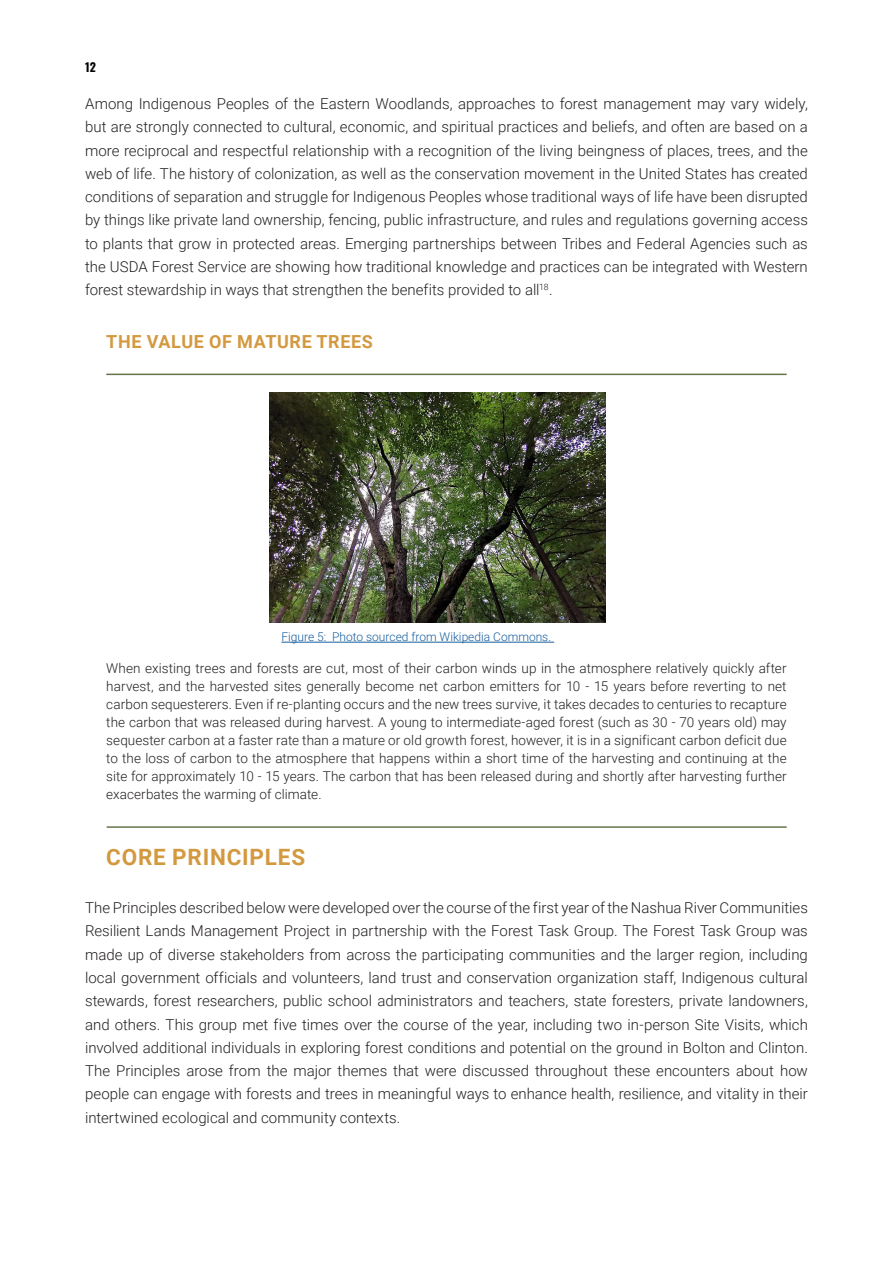
<style>
.page{position:relative;width:893px;height:1263px;background:#fff}
.page>*{position:absolute;margin:0;border:0;box-sizing:border-box;transform-origin:0 0}
.t1{font:700 22.5px "Roboto";letter-spacing:.035em;color:#d39940}
.t2{font:700 18px "Roboto";letter-spacing:.035em;color:#d39940}
.Leeza_s_mastermind{font:300 15px/23.2px "Roboto";color:#231f20;text-align:justify}
.Leeza_s_mastermind-2{font:300 13.5px/18px "Roboto";letter-spacing:.005em;color:#231f20;text-align:justify}
.t3{font:300 12px "Roboto";color:#175d9e}
.t4{font:700 12px "Oswald";color:#040503}
</style>
<div class="page">
<img style="left:270px;top:392px;width:335px;height:230px">
<hr style="left:106px;top:374px;width:681px;height:1px;background:#63754a">
<hr style="left:107px;top:826px;width:680px;height:2px;background:#63754a">
<hr style="left:281px;top:642px;width:273px;height:1px;background:#175d9e">
<p class="t4" style="left:85px;top:61px;width:12px">12</p>
<p class="Leeza_s_mastermind" style="left:85px;top:92px;width:724px">Among Indigenous Peoples of the Eastern Woodlands, approaches to forest management may vary widely, but are strongly connected to cultural, economic, and spiritual practices and beliefs, and often are based on a more reciprocal and respectful relationship with a recognition of the living beingness of places, trees, and the web of life. The history of colonization, as well as the conservation movement in the United States has created conditions of separation and struggle for Indigenous Peoples whose traditional ways of life have been disrupted by things like private land ownership, fencing, public infrastructure, and rules and regulations governing access to plants that grow in protected areas. Emerging partnerships between Tribes and Federal Agencies such as the USDA Forest Service are showing how traditional knowledge and practices can be integrated with Western forest stewardship in ways that strengthen the benefits provided to all<sup>18</sup>.</p>
<p class="t2" style="left:106px;top:328px;width:268px">THE VALUE OF MATURE TREES</p>
<p class="t3" style="left:281px;top:629px;width:271px">Figure 5: Photo sourced from Wikipedia Commons.</p>
<p class="Leeza_s_mastermind-2" style="left:106px;top:659px;width:682px">When existing trees and forests are cut, most of their carbon winds up in the atmosphere relatively quickly after harvest, and the harvested sites generally become net carbon emitters for 10 - 15 years before reverting to net carbon sequesterers. Even if re-planting occurs and the new trees survive, it takes decades to centuries to recapture the carbon that was released during harvest. A young to intermediate-aged forest (such as 30 - 70 years old) may sequester carbon at a faster rate than a mature or old growth forest, however, it is in a significant carbon deficit due to the loss of carbon to the atmosphere that happens within a short time of the harvesting and continuing at the site for approximately 10 - 15 years. The carbon that has been released during and shortly after harvesting further exacerbates the warming of climate.</p>
<p class="t1" style="left:106px;top:842px;width:200px">CORE PRINCIPLES</p>
<p class="Leeza_s_mastermind" style="left:85px;top:896px;width:724px">The Principles described below were developed over the course of the first year of the Nashua River Communities Resilient Lands Management Project in partnership with the Forest Task Group. The Forest Task Group was made up of diverse stakeholders from across the participating communities and the larger region, including local government officials and volunteers, land trust and conservation organization staff, Indigenous cultural stewards, forest researchers, public school administrators and teachers, state foresters, private landowners, and others. This group met five times over the course of the year, including two in-person Site Visits, which involved additional individuals in exploring forest conditions and potential on the ground in Bolton and Clinton.<br>The Principles arose from the major themes that were discussed throughout these encounters about how people can engage with forests and trees in meaningful ways to enhance health, resilience, and vitality in their intertwined ecological and community contexts.</p>
</div>
